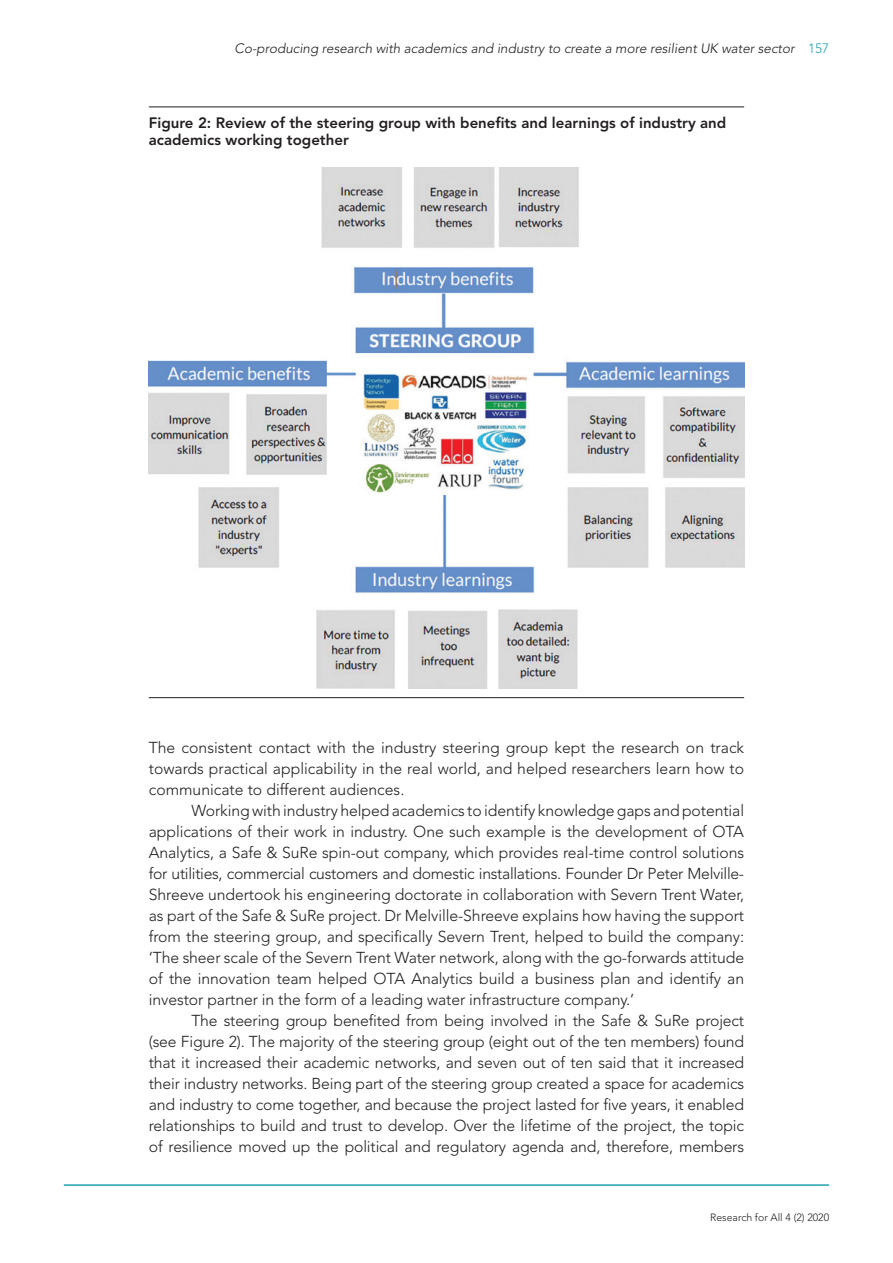
<style>
.page{position:relative;width:893px;height:1263px;background:#fff}
.page>*{position:absolute;margin:0;border:0;box-sizing:border-box;transform-origin:0 0}
.t1{font:300 15.75px/21px "Avenir LT Std";letter-spacing:-.005em;color:#231f20;text-align:justify}
.t2{font:800 15px/16.5px "Avenir LT Std";color:#231f20}
.t3{font:italic 300 13.5px "Avenir LT Std";color:#231f20}
.t4{font:300 10.5px "Avenir LT Std";color:#231f20}
.s1{font-style:normal;color:#23a2b0}
</style>
<div class="page">
<hr style="left:64px;top:1184px;width:765px;height:2px;background:#23a2b0">
<hr style="left:149px;top:107px;width:595px;height:1px;background:#231f20">
<hr style="left:149px;top:697px;width:595px;height:1px;background:#231f20">
<img style="left:149px;top:167px;width:595px;height:521px">
<p class="t3" style="left:235px;top:40px;width:596px">Co-producing research with academics and industry to create a more resilient UK water sector <span class="s1">157</span></p>
<p class="t2" style="left:149px;top:115px;width:579px">Figure 2: Review of the steering group with benefits and learnings of industry and academics working together</p>
<p class="t1" style="left:149px;top:737px;width:597px">The consistent contact with the industry steering group kept the research on track towards practical applicability in the real world, and helped researchers learn how to communicate to different audiences.</p>
<p class="t1" style="left:149px;top:800px;width:597px;text-indent:43px">Working with industry helped academics to identify knowledge gaps and potential applications of their work in industry. One such example is the development of OTA Analytics, a Safe &amp; SuRe spin-out company, which provides real-time control solutions for utilities, commercial customers and domestic installations. Founder Dr Peter Melville-Shreeve undertook his engineering doctorate in collaboration with Severn Trent Water, as part of the Safe &amp; SuRe project. Dr Melville-Shreeve explains how having the support from the steering group, and specifically Severn Trent, helped to build the company: ‘The sheer scale of the Severn Trent Water network, along with the go-forwards attitude of the innovation team helped OTA Analytics build a business plan and identify an investor partner in the form of a leading water infrastructure company.’</p>
<p class="t1" style="left:149px;top:1010px;width:597px;text-indent:43px">The steering group benefited from being involved in the Safe &amp; SuRe project (see Figure 2). The majority of the steering group (eight out of the ten members) found that it increased their academic networks, and seven out of ten said that it increased their industry networks. Being part of the steering group created a space for academics and industry to come together, and because the project lasted for five years, it enabled relationships to build and trust to develop. Over the lifetime of the project, the topic of resilience moved up the political and regulatory agenda and, therefore, members</p>
<p class="t4" style="left:710px;top:1212px;width:120px">Research for All 4 (2) 2020</p>
</div>
